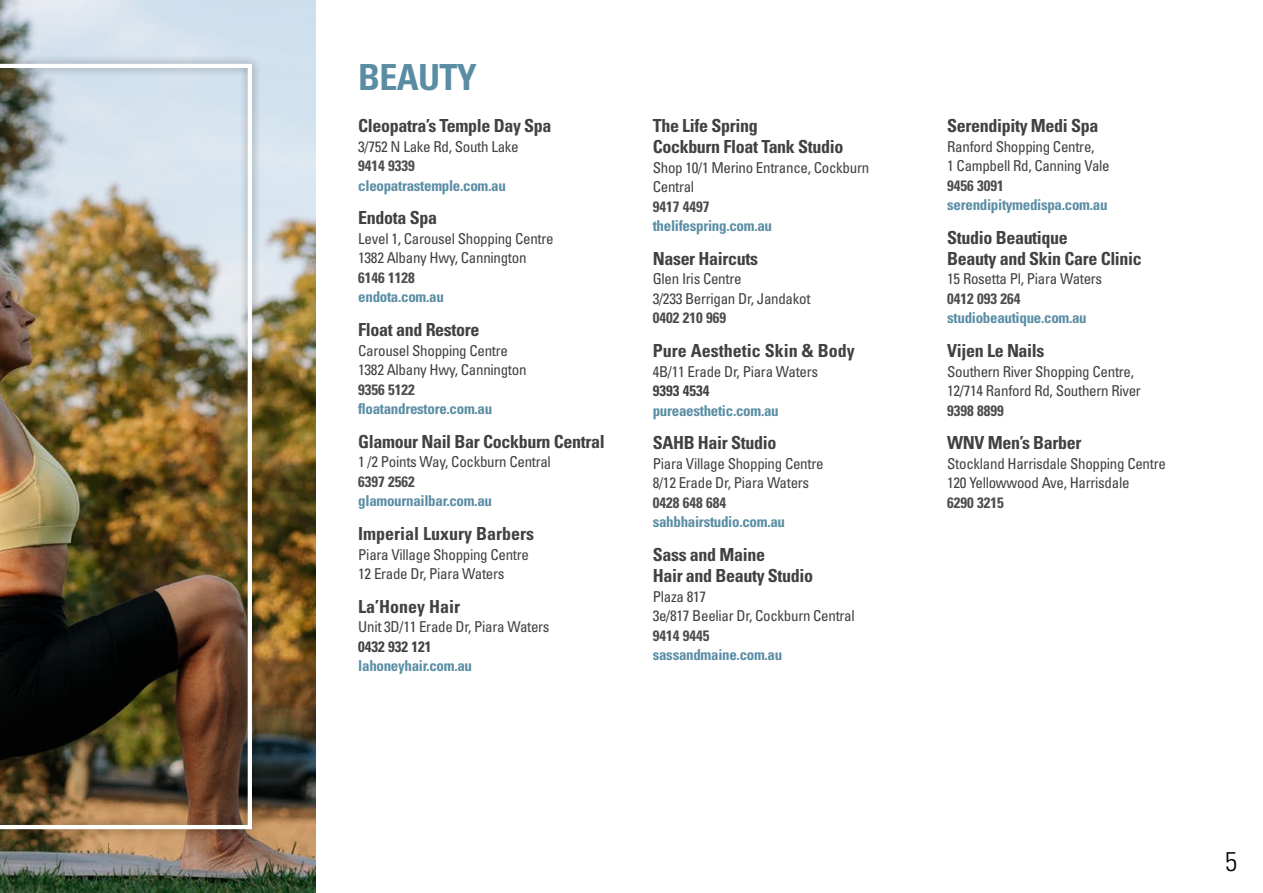
<style>
.page{position:relative;width:1263px;height:893px;background:#fff}
.page>*{position:absolute;margin:0;border:0;box-sizing:border-box;transform-origin:0 0}
.t1{font:700 condensed 36px "Univers LT Std";letter-spacing:-.02em;color:#5a8da4}
.t2{font:300 condensed 27px "Univers LT Std";color:#000}
.t3{font:700 condensed 18px/21px "Univers LT Std";letter-spacing:-.02em;color:#414042}
.t4{font:700 condensed 18px "Univers LT Std";color:#414042}
.t5{font:condensed 15px/19.5px "Univers LT Std";letter-spacing:-.02em;color:#414042}
.t6{font:700 condensed 15px "Univers LT Std";letter-spacing:-.02em;color:#5a8da4}
.t7{font:700 condensed 15px "Univers LT Std";color:#4c4c4e}
.t8{font:700 condensed 15px "Univers LT Std";color:#414042}
</style>
<div class="page">
<img style="left:0;top:0;width:316px;height:893px">
<div style="left:0;top:55px;width:261px;height:783px;background:#000;opacity:.4"></div>
<img style="left:0;top:64px;width:252px;height:765px">
<h1 class="t1" style="left:358px;top:55px;width:120px">BEAUTY</h1>
<p class="t3" style="left:358px;top:115px;width:195px">Cleopatra’s Temple Day Spa</p>
<p class="t5" style="left:358px;top:136px;width:162px">3/752 N Lake Rd, South Lake</p>
<p class="t7" style="left:358px;top:157px;width:58px">9414 9339</p>
<p class="t6" style="left:358px;top:176px;width:149px">cleopatrastemple.com.au</p>
<p class="t3" style="left:358px;top:207px;width:80px">Endota Spa</p>
<p class="t5" style="left:358px;top:229px;width:197px">Level 1, Carousel Shopping Centre<br>1382 Albany Hwy, Cannington</p>
<p class="t7" style="left:358px;top:268px;width:58px">6146 1128</p>
<p class="t6" style="left:358px;top:288px;width:87px">endota.com.au</p>
<p class="t3" style="left:358px;top:319px;width:123px">Float and Restore</p>
<p class="t5" style="left:358px;top:340px;width:170px">Carousel Shopping Centre<br>1382 Albany Hwy, Cannington</p>
<p class="t7" style="left:358px;top:380px;width:58px">9356 5122</p>
<p class="t6" style="left:358px;top:400px;width:135px">floatandrestore.com.au</p>
<p class="t3" style="left:358px;top:431px;width:248px">Glamour Nail Bar Cockburn Central</p>
<p class="t5" style="left:358px;top:452px;width:194px">1 /2 Points Way, Cockburn Central</p>
<p class="t7" style="left:358px;top:472px;width:58px">6397 2562</p>
<p class="t6" style="left:358px;top:492px;width:135px">glamournailbar.com.au</p>
<p class="t4" style="left:358px;top:523px;width:177px">Imperial Luxury Barbers</p>
<p class="t5" style="left:358px;top:544px;width:172px">Piara Village Shopping Centre<br>12 Erade Dr, Piara Waters</p>
<p class="t4" style="left:358px;top:595px;width:103px">La’Honey Hair</p>
<p class="t5" style="left:358px;top:617px;width:193px">Unit 3D/11 Erade Dr, Piara Waters</p>
<p class="t8" style="left:358px;top:637px;width:75px">0432 932 121</p>
<p class="t6" style="left:358px;top:657px;width:115px">lahoneyhair.com.au</p>
<p class="t3" style="left:653px;top:115px;width:192px">The Life Spring<br>Cockburn Float Tank Studio</p>
<p class="t5" style="left:653px;top:157px;width:218px">Shop 10/1 Merino Entrance, Cockburn<br>Central</p>
<p class="t7" style="left:653px;top:197px;width:58px">9417 4497</p>
<p class="t6" style="left:653px;top:217px;width:121px">thelifespring.com.au</p>
<p class="t3" style="left:653px;top:248px;width:107px">Naser Haircuts</p>
<p class="t5" style="left:653px;top:269px;width:159px">Glen Iris Centre<br>3/233 Berrigan Dr, Jandakot</p>
<p class="t7" style="left:653px;top:309px;width:75px">0402 210 969</p>
<p class="t4" style="left:653px;top:340px;width:203px">Pure Aesthetic Skin &amp; Body</p>
<p class="t5" style="left:653px;top:361px;width:167px">4B/11 Erade Dr, Piara Waters</p>
<p class="t8" style="left:653px;top:382px;width:58px">9393 4534</p>
<p class="t6" style="left:653px;top:401px;width:127px">pureaesthetic.com.au</p>
<p class="t3" style="left:653px;top:432px;width:125px">SAHB Hair Studio</p>
<p class="t5" style="left:653px;top:454px;width:172px">Piara Village Shopping Centre<br>8/12 Erade Dr, Piara Waters</p>
<p class="t7" style="left:653px;top:493px;width:75px">0428 648 684</p>
<p class="t6" style="left:653px;top:513px;width:134px">sahbhairstudio.com.au</p>
<p class="t3" style="left:653px;top:544px;width:162px">Sass and Maine<br>Hair and Beauty Studio</p>
<p class="t5" style="left:653px;top:586px;width:204px">Plaza 817<br>3e/817 Beeliar Dr, Cockburn Central</p>
<p class="t7" style="left:653px;top:626px;width:58px">9414 9445</p>
<p class="t6" style="left:653px;top:646px;width:131px">sassandmaine.com.au</p>
<p class="t3" style="left:947px;top:115px;width:153px">Serendipity Medi Spa</p>
<p class="t5" style="left:947px;top:136px;width:164px">Ranford Shopping Centre,<br>1 Campbell Rd, Canning Vale</p>
<p class="t7" style="left:947px;top:176px;width:58px">9456 3091</p>
<p class="t6" style="left:947px;top:196px;width:162px">serendipitymedispa.com.au</p>
<p class="t3" style="left:947px;top:227px;width:196px">Studio Beautique<br>Beauty and Skin Care Clinic</p>
<p class="t5" style="left:947px;top:269px;width:157px">15 Rosetta Pl, Piara Waters</p>
<p class="t7" style="left:947px;top:289px;width:75px">0412 093 264</p>
<p class="t6" style="left:947px;top:309px;width:141px">studiobeautique.com.au</p>
<p class="t3" style="left:947px;top:340px;width:99px">Vijen Le Nails</p>
<p class="t5" style="left:947px;top:361px;width:195px">Southern River Shopping Centre,<br>12/714 Ranford Rd, Southern River</p>
<p class="t7" style="left:947px;top:401px;width:58px">9398 8899</p>
<p class="t3" style="left:947px;top:432px;width:136px">WNV Men’s Barber</p>
<p class="t5" style="left:947px;top:454px;width:220px">Stockland Harrisdale Shopping Centre<br>120 Yellowwood Ave, Harrisdale</p>
<p class="t7" style="left:947px;top:493px;width:58px">6290 3215</p>
<h2 class="t2" style="left:1225px;top:845px;width:13px">5</h2>
</div>
